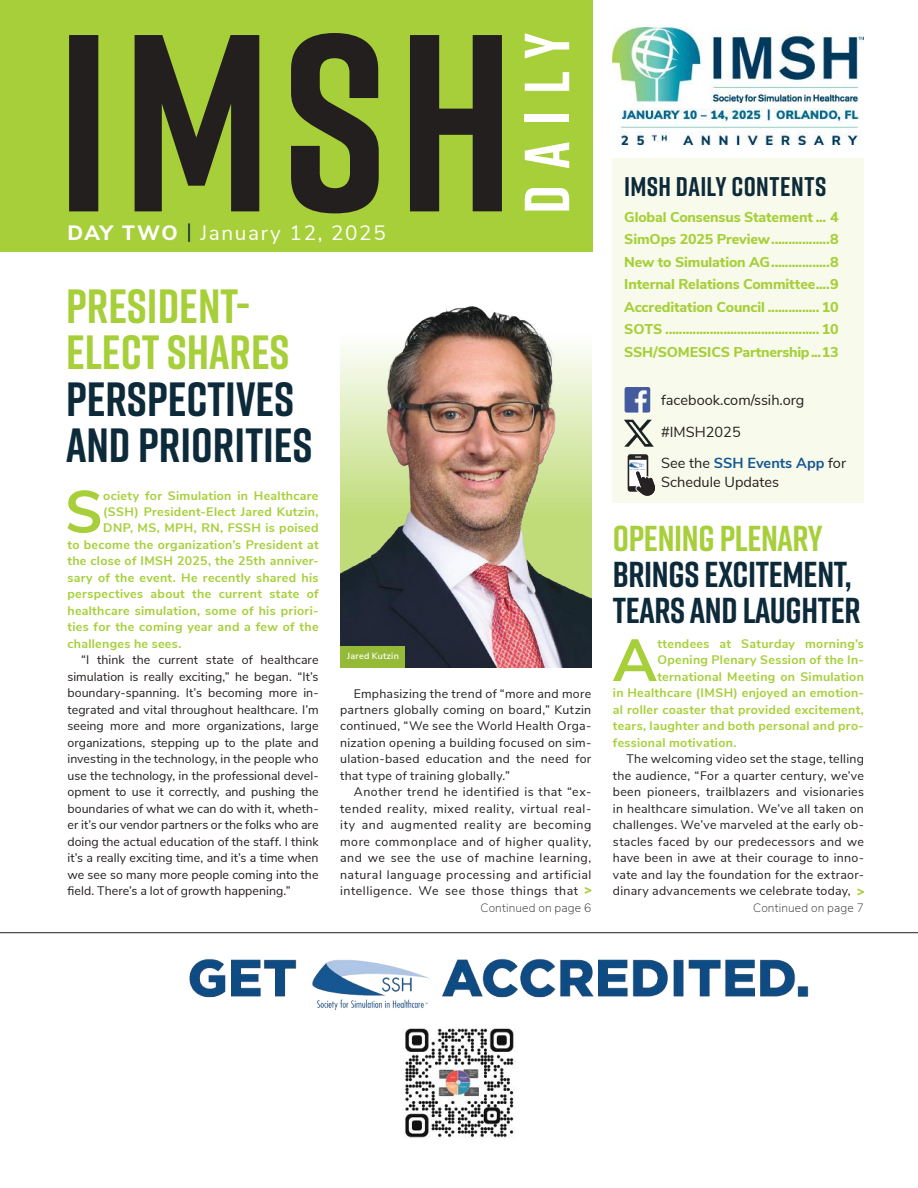
<style>
.page{position:relative;width:918px;height:1188px;background:#fff}
.page>*{position:absolute;margin:0;border:0;box-sizing:border-box;transform-origin:0 0}
.t1{font:700 63.45px "Rift";letter-spacing:.26em;color:#fff}
.t2{font:700 59.25px "Nunito Sans";color:#a6cf39}
.t3{font:700 48px/46.5px "Rift";color:#0d2a3a}
.t4{font:700 48px/46.5px "Rift";color:#a6cf39}
.t5{font:700 36px/36px "Rift";letter-spacing:-.01em;color:#0d2a3a}
.t6{font:700 36px "Rift";letter-spacing:-.01em;color:#a6cf39}
.t7{font:700 27px "Rift";letter-spacing:.015em;color:#0d2a3a}
.t8{font:20.7px "Nunito Sans";letter-spacing:.08em;color:#fff}
.t9{font:14.55px/31.5px "Nunito Sans";color:#241f1f}
.t10{font:800 14.25px/22.5px "Nunito Sans";letter-spacing:-.01em;color:#a6cf39;text-align:justify}
.t11{font:12.3px/16.5px "Nunito Sans";letter-spacing:.025em;color:#241f1f;text-align:justify}
.t12{font:700 12.3px "Nunito Sans";letter-spacing:.025em;color:#a6cf39}
.t13{font:200 12px "Nunito Sans";letter-spacing:.015em;color:#241f1f}
.t14{font:600 9px "Nunito Sans";letter-spacing:.02em;color:#fff}
.s1{font-weight:800}
.s2{color:#0d2a3a}
.s3{font-weight:700;color:#155792}
</style>
<div class="page">
<img style="left:613px;top:28px;width:251px;height:117px">
<svg style="left:585px;top:887px;width:6px;height:7px"></svg>
<svg style="left:858px;top:888px;width:6px;height:8px"></svg>
<img style="left:340px;top:306px;width:251px;height:361px">
<div style="left:613px;top:158px;width:251px;height:345px;background:#f8fbeb"></div>
<img style="left:625px;top:387px;width:25px;height:26px">
<img style="left:624px;top:419px;width:29px;height:27px">
<svg style="left:628px;top:454px;width:27px;height:42px"></svg>
<div style="left:340px;top:646px;width:64px;height:21px;background:#95ba38"></div>
<div style="left:0;top:0;width:593px;height:252px;background:#a6cf39"></div>
<svg style="left:69px;top:33px;width:433px;height:180px;fill:#241f1f"></svg>
<img style="left:189px;top:958px;width:620px;height:180px">
<hr style="left:0;top:932px;width:918px;height:1px;background:#241f1f">
<h1 class="t1" style="left:502px;top:214px;width:183px;rotate:-90deg">DAILY</h1>
<h3 class="t7" style="left:624px;top:168px;width:204px">IMSH DAILY CONTENTS</h3>
<p class="t10" style="left:624px;top:205px;width:216px">Global Consensus Statement ... 4<br>SimOps 2025 Preview.................8<br>New to Simulation AG.................8<br>Internal Relations Committee....9<br>Accreditation Council ............... 10<br>SOTS ............................................. 10<br>SSH/SOMESICS Partnership...13</p>
<h3 class="t8" style="left:68px;top:218px;width:320px"><span class="s1">DAY TWO</span> <span class="s2">|</span> January 12, 2025</h3>
<h3 class="t4" style="left:66px;top:282px;width:225px">PRESIDENT-<br>ELECT SHARES</h3>
<h3 class="t3" style="left:66px;top:375px;width:248px">PERSPECTIVES<br>AND PRIORITIES</h3>
<h2 class="t2" style="left:65px;top:469px;width:39px">S</h2>
<p class="t12" style="left:103px;top:486px;width:217px">ociety for Simulation in Healthcare</p>
<p class="t9" style="left:661px;top:384px;width:186px">facebook.com/ssih.org #IMSH2025<br>See the <span class="s3">SSH Events App</span> for</p>
<p class="t9" style="left:661px;top:465px;width:120px">Schedule Updates</p>
<p class="t12" style="left:103px;top:503px;width:217px">(SSH) President-Elect Jared Kutzin,</p>
<p class="t12" style="left:103px;top:519px;width:217px">DNP, MS, MPH, RN, FSSH is poised</p>
<p class="t12" style="left:68px;top:536px;width:253px">to become the organization’s President at</p>
<p class="t12" style="left:68px;top:552px;width:253px">the close of IMSH 2025, the 25th anniver-</p>
<p class="t12" style="left:68px;top:569px;width:253px">sary of the event. He recently shared his</p>
<p class="t12" style="left:68px;top:585px;width:253px">perspectives about the current state of</p>
<p class="t12" style="left:68px;top:602px;width:253px">healthcare simulation, some of his priori-</p>
<p class="t12" style="left:68px;top:618px;width:253px">ties for the coming year and a few of the</p>
<p class="t12" style="left:68px;top:635px;width:115px">challenges he sees.</p>
<p class="t11" style="left:68px;top:651px;width:253px;text-indent:14px">“I think the current state of healthcare simulation is really exciting,” he began. “It’s boundary-spanning. It’s becoming more in&shy;tegrated and vital throughout healthcare. I’m seeing more and more organizations, large organizations, stepping up to the plate and investing in the technology, in the people who use the technology, in the professional devel&shy;opment to use it correctly, and pushing the boundaries of what we can do with it, wheth&shy;er it’s our vendor partners or the folks who are doing the actual education of the staff. I think it’s a really exciting time, and it’s a time when we see so many more people coming into the field. There’s a lot of growth happening.”</p>
<h3 class="t6" style="left:613px;top:512px;width:211px">OPENING PLENARY</h3>
<h3 class="t5" style="left:613px;top:555px;width:249px">BRINGS EXCITEMENT,<br>TEARS AND LAUGHTER</h3>
<h2 class="t2" style="left:613px;top:617px;width:45px">A</h2>
<p class="t12" style="left:657px;top:635px;width:208px">ttendees at Saturday morning’s</p>
<p class="t14" style="left:347px;top:650px;width:53px">Jared Kutzin</p>
<p class="t12" style="left:657px;top:651px;width:208px">Opening Plenary Session of the In-</p>
<p class="t12" style="left:657px;top:668px;width:208px">ternational Meeting on Simulation</p>
<p class="t12" style="left:613px;top:684px;width:253px">in Healthcare (IMSH) enjoyed an emotion-</p>
<p class="t12" style="left:613px;top:701px;width:253px">al roller coaster that provided excitement,</p>
<p class="t12" style="left:613px;top:717px;width:253px">tears, laughter and both personal and pro-</p>
<p class="t12" style="left:613px;top:734px;width:125px">fessional motivation.</p>
<p class="t11" style="left:613px;top:750px;width:253px;text-indent:14px">The welcoming video set the stage, telling the audience, “For a quarter century, we’ve been pioneers, trailblazers and visionaries in healthcare simulation. We’ve all taken on challenges. We’ve marveled at the early ob&shy;stacles faced by our predecessors and we have been in awe at their courage to inno&shy;vate and lay the foundation for the extraor&shy;dinary advancements we celebrate today,</p>
<p class="t11" style="left:340px;top:684px;width:253px;text-indent:14px">Emphasizing the trend of “more and more partners globally coming on board,” Kutzin continued, “We see the World Health Orga&shy;nization opening a building focused on sim&shy;ulation-based education and the need for that type of training globally.”</p>
<p class="t11" style="left:340px;top:783px;width:253px;text-indent:14px">Another trend he identified is that “ex&shy;tended reality, mixed reality, virtual real&shy;ity and augmented reality are becoming more commonplace and of higher quality, and we see the use of machine learning, natural language processing and artificial intelligence. We see those things that</p>
<p class="t13" style="left:480px;top:899px;width:112px">Continued on page 6</p>
<p class="t13" style="left:753px;top:899px;width:112px">Continued on page 7</p>
</div>
